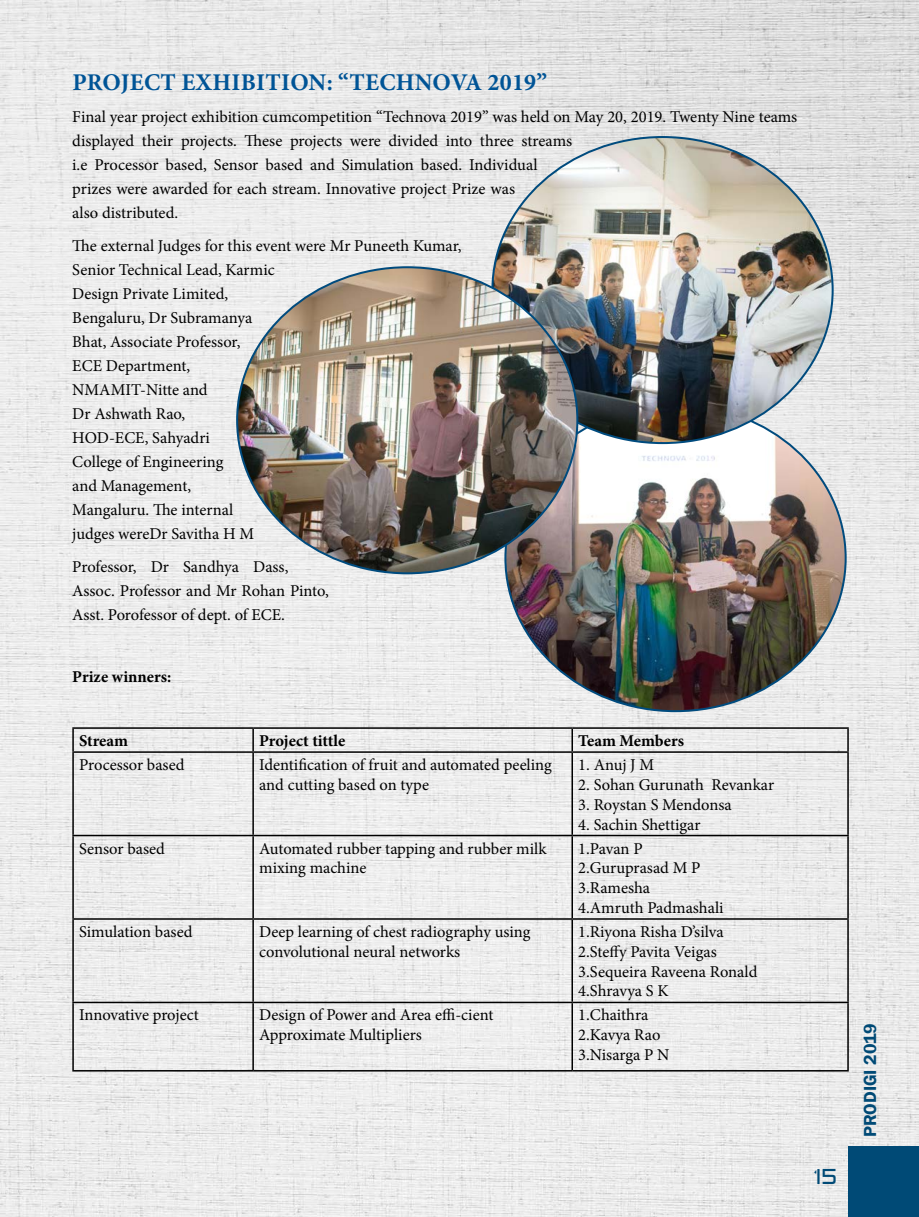
<style>
.page{position:relative;width:919px;height:1217px;background:#fff}
.page>*{position:absolute;margin:0;border:0;box-sizing:border-box;transform-origin:0 0}
.t1{font:700 24px "Minion Pro";letter-spacing:.01em;color:#005496}
.t2{font:21px "Anita Semi square";color:#004a76}
.t3{font:600 18px "Franklin Gothic";color:#004a76}
.t4{font:16.5px/24px "Minion Pro";color:#000}
.t5{font:700 16.5px "Minion Pro";letter-spacing:-.005em;color:#000}
</style>
<div class="page">
<img style="left:0;top:0;width:918px;height:1216px">
<div style="left:848px;top:1146px;width:70px;height:70px;background:#004a76"></div>
<hr style="left:72px;top:727px;width:181px;height:1px;background:#000">
<hr style="left:72px;top:728px;width:2px;height:23px;background:#000">
<hr style="left:253px;top:727px;width:319px;height:1px;background:#000">
<hr style="left:252px;top:728px;width:2px;height:23px;background:#000">
<hr style="left:572px;top:727px;width:276px;height:1px;background:#000">
<hr style="left:571px;top:728px;width:2px;height:23px;background:#000">
<svg style="left:847px;top:728px;width:1px;height:23px"></svg>
<hr style="left:72px;top:751px;width:181px;height:1px;background:#000">
<hr style="left:72px;top:752px;width:2px;height:82px;background:#000">
<hr style="left:253px;top:751px;width:319px;height:1px;background:#000">
<hr style="left:252px;top:752px;width:2px;height:82px;background:#000">
<hr style="left:572px;top:751px;width:276px;height:1px;background:#000">
<hr style="left:571px;top:752px;width:2px;height:82px;background:#000">
<hr style="left:847px;top:752px;width:1px;height:82px;background:#000">
<hr style="left:72px;top:834px;width:181px;height:2px;background:#000">
<hr style="left:72px;top:836px;width:2px;height:82px;background:#000">
<hr style="left:253px;top:834px;width:319px;height:2px;background:#000">
<hr style="left:252px;top:836px;width:2px;height:82px;background:#000">
<hr style="left:572px;top:834px;width:276px;height:2px;background:#000">
<hr style="left:571px;top:836px;width:2px;height:82px;background:#000">
<hr style="left:847px;top:836px;width:1px;height:82px;background:#000">
<hr style="left:72px;top:918px;width:181px;height:1px;background:#000">
<hr style="left:72px;top:919px;width:2px;height:82px;background:#000">
<hr style="left:253px;top:918px;width:319px;height:1px;background:#000">
<hr style="left:252px;top:919px;width:2px;height:82px;background:#000">
<hr style="left:572px;top:918px;width:276px;height:1px;background:#000">
<hr style="left:571px;top:919px;width:2px;height:82px;background:#000">
<hr style="left:847px;top:919px;width:1px;height:82px;background:#000">
<hr style="left:72px;top:1001px;width:181px;height:1px;background:#000">
<hr style="left:72px;top:1002px;width:2px;height:67px;background:#000">
<hr style="left:253px;top:1001px;width:319px;height:1px;background:#000">
<hr style="left:252px;top:1002px;width:2px;height:67px;background:#000">
<hr style="left:572px;top:1001px;width:276px;height:1px;background:#000">
<hr style="left:571px;top:1002px;width:2px;height:67px;background:#000">
<hr style="left:847px;top:1002px;width:1px;height:67px;background:#000">
<hr style="left:72px;top:1069px;width:181px;height:2px;background:#000">
<hr style="left:253px;top:1069px;width:319px;height:2px;background:#000">
<hr style="left:572px;top:1069px;width:276px;height:2px;background:#000">
<img style="left:505px;top:405px;width:340px;height:306px">
<img style="left:492px;top:137px;width:340px;height:306px">
<img style="left:237px;top:267px;width:340px;height:306px">
<h1 class="t1" style="left:72px;top:65px;width:476px">PROJECT EXHIBITION: “TECHNOVA 2019”</h1>
<p class="t4" style="left:72px;top:105px;width:726px">Final year project exhibition cumcompetition “Technova 2019” was held on May 20, 2019. Twenty Nine teams displayed their projects. These projects were divided into three streams<br>i.e Processor based, Sensor based and Simulation based. Individual<br>prizes were awarded for each stream. Innovative project Prize was<br>also distributed.</p>
<p class="t4" style="left:72px;top:234px;width:391px">The external Judges for this event were Mr Puneeth Kumar,<br>Senior Technical Lead, Karmic<br>Design Private Limited,<br>Bengaluru, Dr Subramanya<br>Bhat, Associate Professor,<br>ECE Department,<br>NMAMIT-Nitte and<br>Dr Ashwath Rao,<br>HOD-ECE, Sahyadri<br>College of Engineering<br>and Management,<br>Mangaluru. The internal<br>judges wereDr Savitha H M</p>
<p class="t4" style="left:72px;top:554px;width:258px">Professor, Dr Sandhya Dass,<br>Assoc. Professor and Mr Rohan Pinto,<br>Asst. Porofessor of dept. of ECE.</p>
<p class="t5" style="left:72px;top:664px;width:100px">Prize winners:</p>
<p class="t5" style="left:79px;top:729px;width:51px">Stream</p>
<p class="t5" style="left:259px;top:729px;width:88px">Project tittle</p>
<p class="t5" style="left:578px;top:729px;width:107px">Team Members</p>
<p class="t4" style="left:79px;top:752px;width:107px">Processor based</p>
<p class="t4" style="left:259px;top:754px;width:294px;line-height:19.8px">Identification of fruit and automated peeling and cutting based on type</p>
<p class="t4" style="left:578px;top:752px;width:77px">1. Anuj J M</p>
<p class="t4" style="left:578px;top:772px;width:197px">2. Sohan Gurunath Revankar</p>
<p class="t4" style="left:578px;top:792px;width:155px">3. Roystan S Mendonsa</p>
<p class="t4" style="left:578px;top:812px;width:124px">4. Sachin Shettigar</p>
<p class="t4" style="left:79px;top:836px;width:87px">Sensor based</p>
<p class="t4" style="left:259px;top:838px;width:289px;line-height:19.8px">Automated rubber tapping and rubber milk mixing machine</p>
<p class="t4" style="left:578px;top:838px;width:147px;line-height:19.8px">1.Pavan P<br>2.Guruprasad M P<br>3.Ramesha<br>4.Amruth Padmashali</p>
<p class="t4" style="left:79px;top:919px;width:115px">Simulation based</p>
<p class="t4" style="left:259px;top:921px;width:273px;line-height:19.8px">Deep learning of chest radiography using convolutional neural networks</p>
<p class="t4" style="left:578px;top:921px;width:181px;line-height:19.8px">1.Riyona Risha D’silva<br>2.Steffy Pavita Veigas<br>3.Sequeira Raveena Ronald<br>4.Shravya S K</p>
<p class="t4" style="left:79px;top:1002px;width:121px">Innovative project</p>
<p class="t4" style="left:259px;top:1005px;width:236px;line-height:19.8px">Design of Power and Area effi-cient<br>Approximate Multipliers</p>
<p class="t4" style="left:578px;top:1005px;width:93px;line-height:19.8px">1.Chaithra<br>2.Kavya Rao<br>3.Nisarga P N</p>
<p class="t2" style="left:814px;top:1162px;width:26px">15</p>
<p class="t3" style="left:859px;top:1136px;width:116px;rotate:-90deg">PRODIGI 2019</p>
</div>
